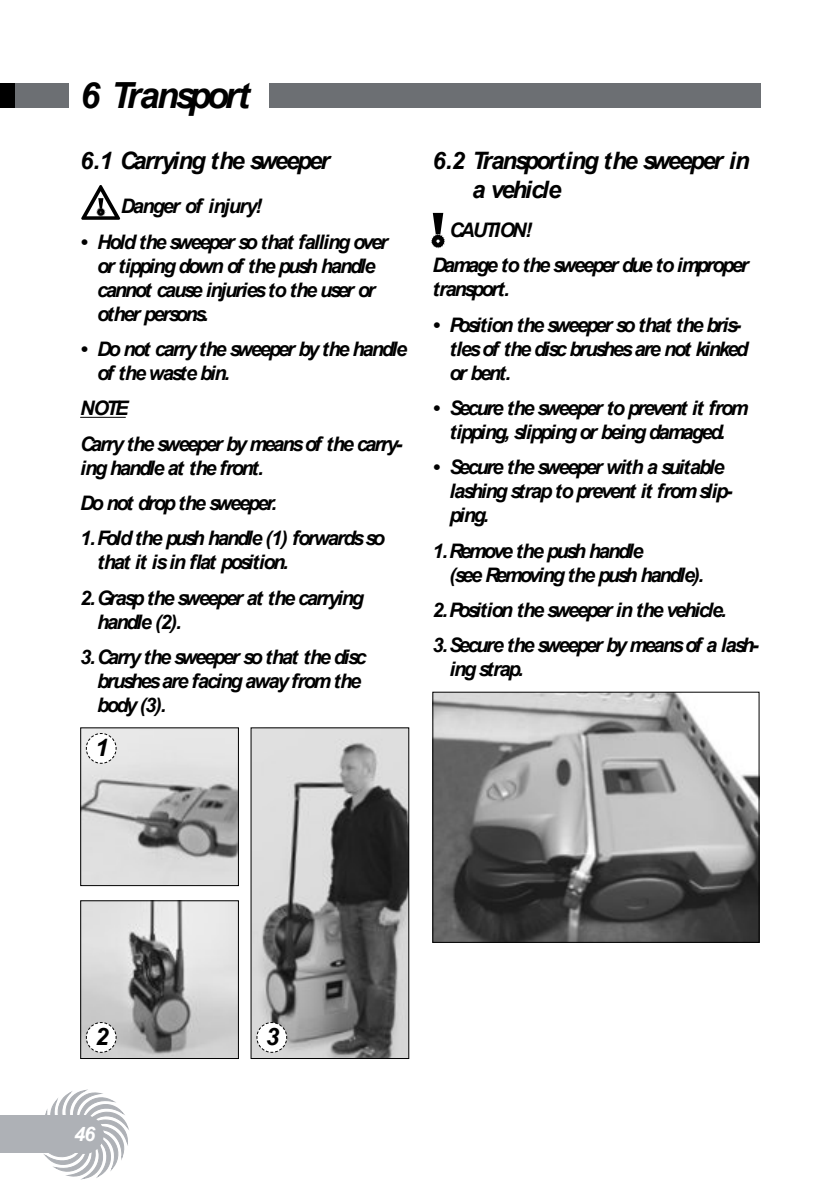
<style>
.page{position:relative;width:840px;height:1191px;background:#fff}
.page>*{position:absolute;margin:0;border:0;box-sizing:border-box;transform-origin:0 0}
.t1{font:italic 700 36px "Arial";letter-spacing:-.1em;color:#000}
.t2{font:italic 700 24px/28.8px "Arial";letter-spacing:-.09em;color:#000}
.t3{font:italic 700 20px/24px "Arial";letter-spacing:-.11em;color:#000}
.t4{font:italic 700 20px "Arial";letter-spacing:-.04em;color:#000}
.t5{font:italic 700 20px "Arial";letter-spacing:-.09em;color:#000}
.t6{font:italic 700 20px "Arial";color:#fff}
</style>
<div class="page">
<div style="left:1px;top:1116px;width:83px;height:37px;background:#aeb1b6"></div>
<svg style="left:39px;top:1089px;width:90px;height:91px"></svg>
<div style="left:1px;top:83px;width:67px;height:25px;background:#000"></div>
<div style="left:15px;top:83px;width:53px;height:25px;background:#6c6f73"></div>
<hr style="left:80px;top:417px;width:46px;height:1px;background:#000">
<svg style="left:81px;top:185px;width:39px;height:35px"></svg>
<img style="left:253px;top:729px;width:154px;height:328px">
<div style="left:251px;top:727px;width:158px;height:332px;border:1px solid #000"></div>
<img style="left:82px;top:729px;width:155px;height:155px">
<div style="left:80px;top:727px;width:159px;height:159px;border:1px solid #000"></div>
<img style="left:82px;top:902px;width:155px;height:155px">
<div style="left:80px;top:900px;width:159px;height:159px;border:1px solid #000"></div>
<svg style="left:85px;top:733px;width:32px;height:31px"></svg>
<svg style="left:85px;top:1022px;width:32px;height:31px"></svg>
<svg style="left:256px;top:1022px;width:32px;height:31px"></svg>
<svg style="left:432px;top:213px;width:12px;height:34px"></svg>
<img style="left:434px;top:694px;width:324px;height:247px">
<div style="left:432px;top:692px;width:328px;height:251px;border:1px solid #000"></div>
<div style="left:269px;top:83px;width:492px;height:25px;background:#6c6f73"></div>
<h1 class="t1" style="left:80px;top:81px;width:171px">6 Transport</h1>
<p class="t2" style="left:80px;top:148px;width:251px">6.1 Carrying the sweeper</p>
<p class="t5" style="left:121px;top:199px;width:143px">Danger of injury!</p>
<p class="t3" style="left:97px;top:231px;width:292px;text-indent:-17px">• Hold the sweeper so that falling over or tipping down of the push handle cannot cause injuries to the user or other persons.</p>
<p class="t3" style="left:97px;top:339px;width:312px;text-indent:-17px">• Do not carry the sweeper by the handle of the waste bin.</p>
<p class="t3" style="left:80px;top:392px;width:324px;line-height:35.4px">NOTE<br>Carry the sweeper by means of the carry-</p>
<p class="t3" style="left:80px;top:452px;width:307px;line-height:35.4px">ing handle at the front.<br>Do not drop the sweeper.<br>1.Fold the push handle (1) forwardsso</p>
<p class="t4" style="left:97px;top:555px;width:193px">that it isin flat position.</p>
<p class="t3" style="left:97px;top:588px;width:268px;text-indent:-17px">2. Grasp the sweeper at the carrying handle (2).</p>
<p class="t3" style="left:97px;top:647px;width:271px;text-indent:-17px">3. Carry the sweeper so that the disc brushes are facing away from the body (3).</p>
<p class="t2" style="left:95px;top:735px;width:15px">1</p>
<p class="t2" style="left:472px;top:148px;width:279px;text-indent:-40px">6.2 Transporting the sweeper in a vehicle</p>
<p class="t3" style="left:432px;top:214px;width:318px;line-height:35.4px;text-indent:17px">CAUTION!<br>Damage to the sweeper due to improper</p>
<p class="t3" style="left:432px;top:279px;width:79px">transport.</p>
<p class="t3" style="left:449px;top:314px;width:301px;text-indent:-17px">• Position the sweeper so that the bris&shy;tles of the disc brushes are not kinked or bent.</p>
<p class="t3" style="left:432px;top:398px;width:318px;text-align:center">• Secure the sweeper to prevent it from tipping, slipping or being damaged.</p>
<p class="t3" style="left:449px;top:457px;width:285px;text-indent:-17px">• Secure the sweeper with a suitable lashing strap to prevent it from slip&shy;ping.</p>
<p class="t3" style="left:449px;top:541px;width:256px;text-indent:-17px">1. Remove the push handle<br>(see Removing the push handle).</p>
<p class="t3" style="left:432px;top:600px;width:296px">2. Position the sweeper in the vehicle.</p>
<p class="t3" style="left:449px;top:635px;width:311px;text-indent:-17px">3. Secure the sweeper by means of a lash&shy;ing strap.</p>
<p class="t2" style="left:95px;top:1024px;width:15px">2</p>
<p class="t2" style="left:266px;top:1024px;width:15px">3</p>
<p class="t6" style="left:74px;top:1127px;width:23px">46</p>
</div>
